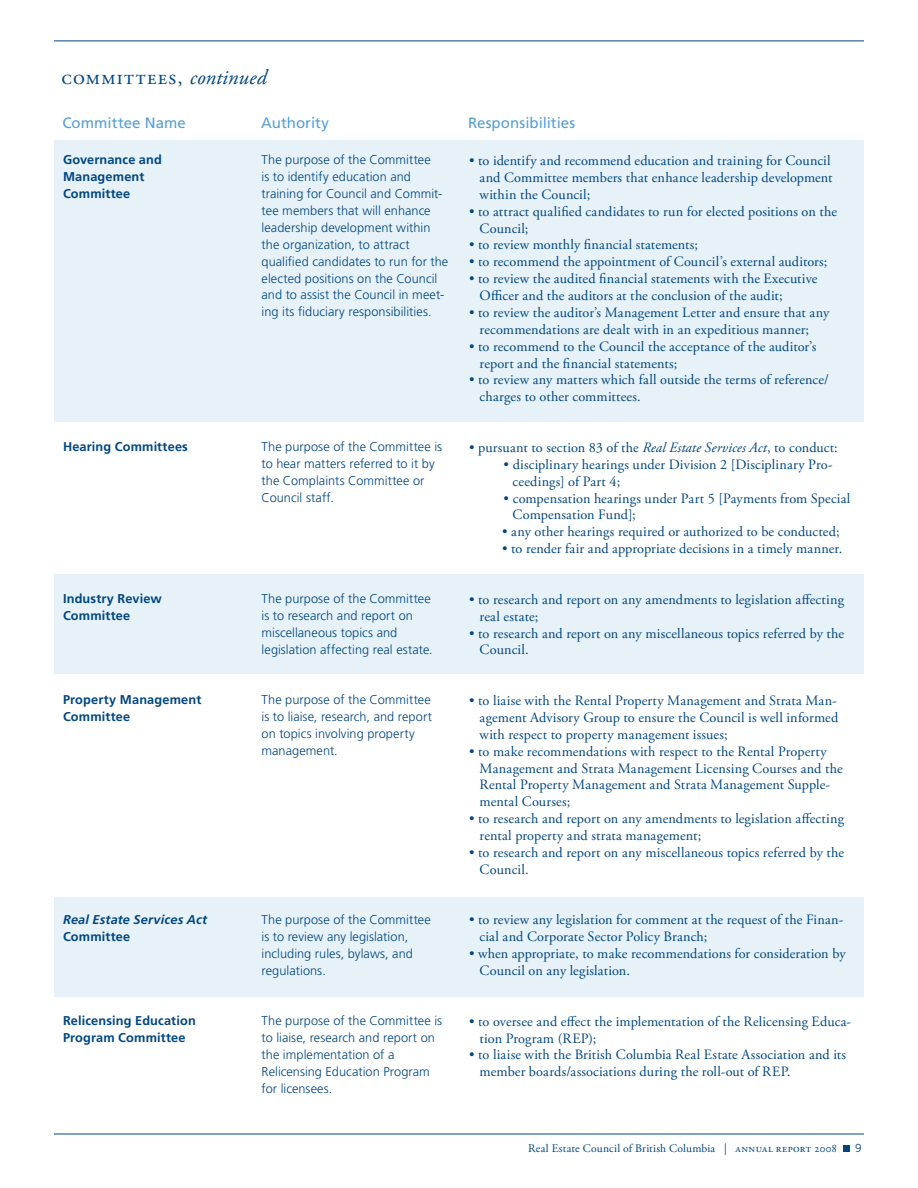
<style>
.page{position:relative;width:918px;height:1188px;background:#fff}
.page>*{position:absolute;margin:0;border:0;box-sizing:border-box;transform-origin:0 0}
.t1{font:21px "Adobe Garamond Pro";letter-spacing:.065em;color:#00467f}
.t2{font:15px "Frutiger LT Std";letter-spacing:.005em;color:#569fd3}
.t3{font:14.25px/16.8px "Adobe Garamond Pro";letter-spacing:.01em;color:#00467f}
.t4{font:300 12.75px/17px "Frutiger LT Std";letter-spacing:.005em;color:#00467f}
.t5{font:700 12.75px/17px "Frutiger LT Std";letter-spacing:.01em;color:#00467f}
.t6{font:italic 700 12.75px "Frutiger LT Std";letter-spacing:.015em;color:#00467f}
.t7{font:11.7px "Adobe Garamond Pro";letter-spacing:.025em;color:#00467f}
.t8{font:300 11.7px "Frutiger LT Std";color:#00467f}
.s1{font-style:italic}
</style>
<div class="page">
<div style="left:54px;top:141px;width:810px;height:281px;background:#e6f1f8"></div>
<div style="left:54px;top:574px;width:810px;height:100px;background:#e6f1f8"></div>
<div style="left:54px;top:897px;width:810px;height:100px;background:#e6f1f8"></div>
<div style="left:843px;top:1145px;width:7px;height:7px;background:#00467f"></div>
<hr style="left:54px;top:1134px;width:810px;height:1px;background:#00467f">
<hr style="left:54px;top:40px;width:810px;height:1px;background:#00467f">
<h1 class="t1" style="left:62px;top:65px;width:207px">committees, <span class="s1">continued</span></h1>
<p class="t2" style="left:62px;top:113px;width:125px">Committee Name</p>
<p class="t2" style="left:261px;top:113px;width:70px">Authority</p>
<p class="t2" style="left:468px;top:113px;width:109px">Responsibilities</p>
<p class="t5" style="left:63px;top:152px;width:100px">Governance and<br>Management<br>Committee</p>
<p class="t4" style="left:262px;top:152px;width:188px">The purpose of the Committee<br>is to identify education and training for Council and Commit&shy;tee members that will enhance leadership development within the organization, to attract qualified candidates to run for the elected positions on the Council and to assist the Council in meet&shy;ing its fiduciary responsibilities.</p>
<p class="t3" style="left:480px;top:153px;width:354px;text-indent:-11px">• to identify and recommend education and training for Council and Committee members that enhance leadership development within the Council;</p>
<p class="t3" style="left:480px;top:203px;width:359px;text-indent:-11px">• to attract qualified candidates to run for elected positions on the<br>Council;</p>
<p class="t3" style="left:469px;top:237px;width:231px">• to review monthly financial statements;</p>
<p class="t3" style="left:469px;top:254px;width:360px">• to recommend the appointment of Council’s external auditors;</p>
<p class="t3" style="left:480px;top:271px;width:339px;text-indent:-11px">• to review the audited financial statements with the Executive<br>Officer and the auditors at the conclusion of the audit;</p>
<p class="t3" style="left:480px;top:305px;width:351px;text-indent:-11px">• to review the auditor’s Management Letter and ensure that any recommendations are dealt with in an expeditious manner;</p>
<p class="t3" style="left:480px;top:338px;width:338px;text-indent:-11px">• to recommend to the Council the acceptance of the auditor’s report and the financial statements;</p>
<p class="t3" style="left:480px;top:372px;width:351px;text-indent:-11px">• to review any matters which fall outside the terms of reference/ charges to other committees.</p>
<p class="t3" style="left:469px;top:440px;width:370px">• pursuant to section 83 of the <span class="s1">Real Estate Services Act</span>, to conduct:</p>
<p class="t3" style="left:513px;top:456px;width:321px;text-indent:-9px">• disciplinary hearings under Division 2 [Disciplinary Pro&shy;ceedings] of Part 4;</p>
<p class="t3" style="left:513px;top:490px;width:339px;text-indent:-9px">• compensation hearings under Part 5 [Payments from Special<br>Compensation Fund];</p>
<p class="t3" style="left:502px;top:524px;width:339px">• any other hearings required or authorized to be conducted;</p>
<p class="t3" style="left:502px;top:541px;width:342px">• to render fair and appropriate decisions in a timely manner.</p>
<p class="t3" style="left:480px;top:591px;width:366px;text-indent:-11px">• to research and report on any amendments to legislation affecting real estate;</p>
<p class="t3" style="left:480px;top:625px;width:366px;text-indent:-11px">• to research and report on any miscellaneous topics referred by the<br>Council.</p>
<p class="t3" style="left:480px;top:693px;width:360px;text-align:justify;text-indent:-11px">• to liaise with the Rental Property Management and Strata Man&shy;agement Advisory Group to ensure the Council is well informed with respect to property management issues;</p>
<p class="t3" style="left:480px;top:743px;width:365px;text-indent:-11px">• to make recommendations with respect to the Rental Property Management and Strata Management Licensing Courses and the Rental Property Management and Strata Management Supple&shy;mental Courses;</p>
<p class="t3" style="left:480px;top:811px;width:366px;text-indent:-11px">• to research and report on any amendments to legislation affecting rental property and strata management;</p>
<p class="t3" style="left:480px;top:845px;width:366px;text-indent:-11px">• to research and report on any miscellaneous topics referred by the<br>Council.</p>
<p class="t3" style="left:480px;top:912px;width:365px;text-indent:-11px">• to review any legislation for comment at the request of the Finan&shy;cial and Corporate Sector Policy Branch;</p>
<p class="t3" style="left:480px;top:946px;width:368px;text-indent:-11px">• when appropriate, to make recommendations for consideration by<br>Council on any legislation.</p>
<p class="t3" style="left:480px;top:1013px;width:373px;text-indent:-11px">• to oversee and effect the implementation of the Relicensing Educa&shy;tion Program (REP);</p>
<p class="t3" style="left:480px;top:1047px;width:368px;text-indent:-11px">• to liaise with the British Columbia Real Estate Association and its member boards/associations during the roll-out of REP.</p>
<p class="t4" style="left:262px;top:439px;width:182px">The purpose of the Committee is to hear matters referred to it by the Complaints Committee or<br>Council staff.</p>
<p class="t5" style="left:63px;top:438px;width:126px">Hearing Committees</p>
<p class="t4" style="left:262px;top:591px;width:173px">The purpose of the Committee is to research and report on miscellaneous topics and legislation affecting real estate.</p>
<p class="t4" style="left:262px;top:692px;width:172px">The purpose of the Committee is to liaise, research, and report on topics involving property management.</p>
<p class="t5" style="left:63px;top:590px;width:100px">Industry Review<br>Committee</p>
<p class="t5" style="left:63px;top:692px;width:140px">Property Management<br>Committee</p>
<p class="t4" style="left:262px;top:911px;width:171px">The purpose of the Committee is to review any legislation, including rules, bylaws, and regulations.</p>
<p class="t4" style="left:262px;top:1012px;width:182px">The purpose of the Committee is to liaise, research and report on the implementation of a<br>Relicensing Education Program for licensees.</p>
<p class="t6" style="left:63px;top:912px;width:146px">Real Estate Services Act</p>
<p class="t5" style="left:63px;top:928px;width:69px">Committee</p>
<p class="t5" style="left:63px;top:1012px;width:134px">Relicensing Education<br>Program Committee</p>
<p class="t7" style="left:528px;top:1141px;width:311px">Real Estate Council of British Columbia | annual report 2008</p>
<p class="t8" style="left:855px;top:1141px;width:8px">9</p>
</div>
